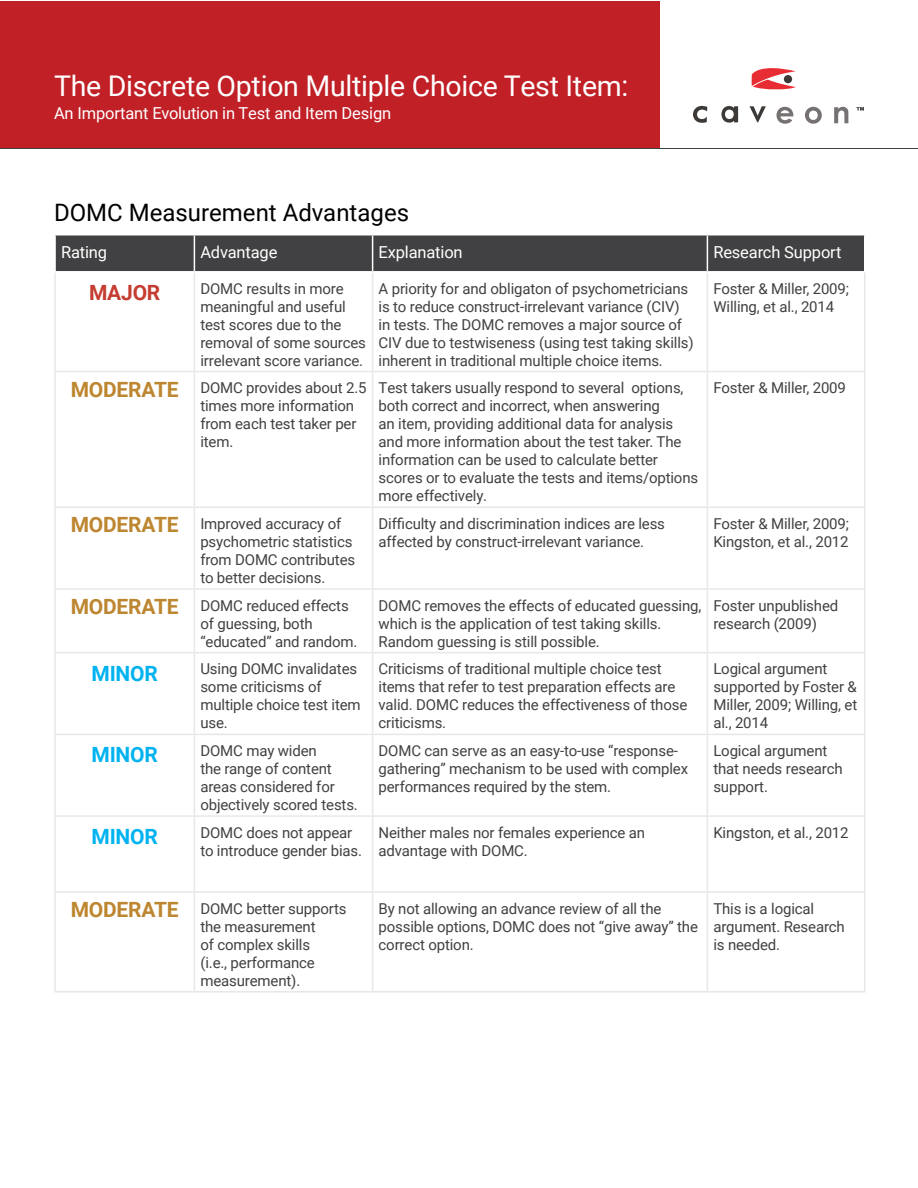
<style>
.page{position:relative;width:918px;height:1188px;background:#fff}
.page>*{position:absolute;margin:0;border:0;box-sizing:border-box;transform-origin:0 0}
.t1{font:28.5px "Roboto";letter-spacing:-.01em;color:#fff}
.t2{font:24px "Roboto";color:#000}
.t3{font:700 21px "Roboto";letter-spacing:-.01em;color:#00b3f0}
.t4{font:700 21px "Roboto";letter-spacing:-.01em;color:#c53c30}
.t5{font:16.5px "Roboto";letter-spacing:-.01em;color:#fff}
.t6{font:15px/18px "Roboto";letter-spacing:-.01em;color:#414042}
.s1{font-weight:700;font-size:21px;color:#bd8630}
</style>
<div class="page">
<div style="left:1px;top:1px;width:659px;height:147px;background:#c02026"></div>
<svg style="left:693px;top:106px;width:73px;height:17px"></svg>
<svg style="left:777px;top:107px;width:71px;height:17px"></svg>
<svg style="left:856px;top:107px;width:8px;height:3px"></svg>
<svg style="left:752px;top:68px;width:44px;height:22px"></svg>
<div style="left:784px;top:75px;width:8px;height:8px;background:#3d3936;border-radius:50%"></div>
<hr style="left:0;top:148px;width:918px;height:1px;background:#414042">
<div style="left:56px;top:236px;width:808px;height:35px;background:#414042"></div>
<hr style="left:194px;top:236px;width:1px;height:35px;background:#fff">
<hr style="left:372px;top:236px;width:1px;height:35px;background:#fff">
<hr style="left:707px;top:236px;width:1px;height:35px;background:#fff">
<hr style="left:194px;top:273px;width:1px;height:98px;background:#e6e7e8">
<hr style="left:372px;top:273px;width:1px;height:98px;background:#e6e7e8">
<hr style="left:707px;top:273px;width:1px;height:98px;background:#e6e7e8">
<hr style="left:54px;top:371px;width:140px;height:1px;background:#e6e7e8">
<hr style="left:194px;top:371px;width:179px;height:1px;background:#e6e7e8">
<hr style="left:194px;top:372px;width:1px;height:134px;background:#e6e7e8">
<hr style="left:373px;top:371px;width:334px;height:1px;background:#e6e7e8">
<hr style="left:372px;top:372px;width:1px;height:134px;background:#e6e7e8">
<hr style="left:707px;top:371px;width:159px;height:1px;background:#e6e7e8">
<hr style="left:707px;top:372px;width:1px;height:134px;background:#e6e7e8">
<hr style="left:54px;top:506px;width:140px;height:2px;background:#e6e7e8">
<hr style="left:194px;top:506px;width:179px;height:2px;background:#e6e7e8">
<hr style="left:194px;top:508px;width:1px;height:80px;background:#e6e7e8">
<hr style="left:373px;top:506px;width:334px;height:2px;background:#e6e7e8">
<hr style="left:372px;top:508px;width:1px;height:80px;background:#e6e7e8">
<hr style="left:707px;top:506px;width:159px;height:2px;background:#e6e7e8">
<hr style="left:707px;top:508px;width:1px;height:80px;background:#e6e7e8">
<hr style="left:54px;top:588px;width:140px;height:2px;background:#e6e7e8">
<hr style="left:194px;top:588px;width:179px;height:2px;background:#e6e7e8">
<hr style="left:194px;top:590px;width:1px;height:62px;background:#e6e7e8">
<hr style="left:373px;top:588px;width:334px;height:2px;background:#e6e7e8">
<hr style="left:372px;top:590px;width:1px;height:62px;background:#e6e7e8">
<hr style="left:707px;top:588px;width:159px;height:2px;background:#e6e7e8">
<hr style="left:707px;top:590px;width:1px;height:62px;background:#e6e7e8">
<hr style="left:54px;top:652px;width:140px;height:1px;background:#e6e7e8">
<hr style="left:194px;top:652px;width:179px;height:1px;background:#e6e7e8">
<hr style="left:194px;top:653px;width:1px;height:81px;background:#e6e7e8">
<hr style="left:373px;top:652px;width:334px;height:1px;background:#e6e7e8">
<hr style="left:372px;top:653px;width:1px;height:81px;background:#e6e7e8">
<hr style="left:707px;top:652px;width:159px;height:1px;background:#e6e7e8">
<hr style="left:707px;top:653px;width:1px;height:81px;background:#e6e7e8">
<hr style="left:54px;top:734px;width:140px;height:1px;background:#e6e7e8">
<hr style="left:194px;top:734px;width:179px;height:1px;background:#e6e7e8">
<hr style="left:194px;top:735px;width:1px;height:80px;background:#e6e7e8">
<hr style="left:373px;top:734px;width:334px;height:1px;background:#e6e7e8">
<hr style="left:372px;top:735px;width:1px;height:80px;background:#e6e7e8">
<hr style="left:707px;top:734px;width:159px;height:1px;background:#e6e7e8">
<hr style="left:707px;top:735px;width:1px;height:80px;background:#e6e7e8">
<hr style="left:54px;top:815px;width:140px;height:2px;background:#e6e7e8">
<hr style="left:194px;top:815px;width:179px;height:2px;background:#e6e7e8">
<hr style="left:194px;top:817px;width:1px;height:74px;background:#e6e7e8">
<hr style="left:373px;top:815px;width:334px;height:2px;background:#e6e7e8">
<hr style="left:372px;top:817px;width:1px;height:74px;background:#e6e7e8">
<hr style="left:707px;top:815px;width:159px;height:2px;background:#e6e7e8">
<hr style="left:707px;top:817px;width:1px;height:74px;background:#e6e7e8">
<hr style="left:54px;top:891px;width:140px;height:2px;background:#e6e7e8">
<hr style="left:194px;top:891px;width:179px;height:2px;background:#e6e7e8">
<hr style="left:194px;top:893px;width:1px;height:98px;background:#e6e7e8">
<hr style="left:373px;top:891px;width:334px;height:2px;background:#e6e7e8">
<hr style="left:372px;top:893px;width:1px;height:98px;background:#e6e7e8">
<hr style="left:707px;top:891px;width:159px;height:2px;background:#e6e7e8">
<hr style="left:707px;top:893px;width:1px;height:98px;background:#e6e7e8">
<hr style="left:54px;top:273px;width:2px;height:98px;background:#e6e7e8">
<hr style="left:864px;top:273px;width:2px;height:98px;background:#e6e7e8">
<hr style="left:54px;top:372px;width:2px;height:134px;background:#e6e7e8">
<hr style="left:864px;top:372px;width:2px;height:134px;background:#e6e7e8">
<hr style="left:54px;top:508px;width:2px;height:80px;background:#e6e7e8">
<hr style="left:864px;top:508px;width:2px;height:80px;background:#e6e7e8">
<hr style="left:54px;top:590px;width:2px;height:62px;background:#e6e7e8">
<hr style="left:864px;top:590px;width:2px;height:62px;background:#e6e7e8">
<hr style="left:54px;top:653px;width:2px;height:81px;background:#e6e7e8">
<hr style="left:864px;top:653px;width:2px;height:81px;background:#e6e7e8">
<hr style="left:54px;top:735px;width:2px;height:80px;background:#e6e7e8">
<hr style="left:864px;top:735px;width:2px;height:80px;background:#e6e7e8">
<hr style="left:54px;top:817px;width:2px;height:74px;background:#e6e7e8">
<hr style="left:864px;top:817px;width:2px;height:74px;background:#e6e7e8">
<hr style="left:54px;top:893px;width:2px;height:98px;background:#e6e7e8">
<hr style="left:864px;top:893px;width:2px;height:98px;background:#e6e7e8">
<hr style="left:54px;top:991px;width:140px;height:2px;background:#e6e7e8">
<hr style="left:194px;top:991px;width:179px;height:2px;background:#e6e7e8">
<hr style="left:373px;top:991px;width:334px;height:2px;background:#e6e7e8">
<hr style="left:707px;top:991px;width:159px;height:2px;background:#e6e7e8">
<h1 class="t1" style="left:54px;top:66px;width:576px">The Discrete Option Multiple Choice Test Item:</h1>
<p class="t5" style="left:54px;top:102px;width:339px">An Important Evolution in Test and Item Design</p>
<h2 class="t2" style="left:54px;top:196px;width:357px">DOMC Measurement Advantages</h2>
<p class="t5" style="left:61px;top:241px;width:48px">Rating</p>
<p class="t5" style="left:200px;top:241px;width:79px">Advantage</p>
<p class="t5" style="left:379px;top:241px;width:86px">Explanation</p>
<p class="t5" style="left:713px;top:241px;width:130px">Research Support</p>
<h3 class="t4" style="left:89px;top:278px;width:73px">MAJOR</h3>
<p class="t6" style="left:200px;top:279px;width:167px">DOMC results in more meaningful and useful test scores due to the removal of some sources irrelevant score variance.</p>
<p class="t6" style="left:379px;top:279px;width:317px">A priority for and obligaton of psychometricians is to reduce construct-irrelevant variance (CIV) in tests. The DOMC removes a major source of CIV due to testwiseness (using test taking skills) inherent in traditional multiple choice items.</p>
<p class="t6" style="left:713px;top:279px;width:137px">Foster &amp; Miller, 2009;<br>Willing, et al., 2014</p>
<p class="t6" style="left:200px;top:378px;width:168px;text-indent:-130px"><span class="s1">MODERATE</span> DOMC provides about 2.5 times more information from each test taker per item.</p>
<p class="t6" style="left:379px;top:378px;width:321px">Test takers usually respond to several options, both correct and incorrect, when answering<br>an item, providing additional data for analysis and more information about the test taker. The information can be used to calculate better scores or to evaluate the tests and items/options more effectively.</p>
<p class="t6" style="left:713px;top:378px;width:134px">Foster &amp; Miller, 2009</p>
<p class="t6" style="left:200px;top:514px;width:156px;text-indent:-130px"><span class="s1">MODERATE</span> Improved accuracy of psychometric statistics from DOMC contributes to better decisions.</p>
<p class="t6" style="left:379px;top:514px;width:288px">Difficulty and discrimination indices are less affected by construct-irrelevant variance.</p>
<p class="t6" style="left:713px;top:514px;width:137px">Foster &amp; Miller, 2009;<br>Kingston, et al., 2012</p>
<p class="t6" style="left:200px;top:596px;width:159px;text-indent:-130px"><span class="s1">MODERATE</span> DOMC reduced effects of guessing, both “educated” and random.</p>
<p class="t6" style="left:379px;top:596px;width:324px">DOMC removes the effects of educated guessing, which is the application of test taking skills.<br>Random guessing is still possible.</p>
<p class="t6" style="left:713px;top:596px;width:126px">Foster unpublished research (2009)</p>
<h3 class="t3" style="left:92px;top:658px;width:68px">MINOR</h3>
<p class="t6" style="left:200px;top:660px;width:162px">Using DOMC invalidates some criticisms of multiple choice test item use.</p>
<p class="t6" style="left:379px;top:660px;width:310px">Criticisms of traditional multiple choice test items that refer to test preparation effects are valid. DOMC reduces the effectiveness of those criticisms.</p>
<p class="t6" style="left:713px;top:660px;width:145px">Logical argument supported by Foster &amp;<br>Miller, 2009; Willing, et al., 2014</p>
<h3 class="t3" style="left:92px;top:740px;width:68px">MINOR</h3>
<p class="t6" style="left:200px;top:741px;width:159px">DOMC may widen<br>the range of content areas considered for objectively scored tests.</p>
<p class="t6" style="left:379px;top:741px;width:311px">DOMC can serve as an easy-to-use “response&shy;gathering” mechanism to be used with complex performances required by the stem.</p>
<p class="t6" style="left:713px;top:741px;width:131px">Logical argument that needs research support.</p>
<h3 class="t3" style="left:92px;top:822px;width:68px">MINOR</h3>
<p class="t6" style="left:200px;top:823px;width:163px">DOMC does not appear to introduce gender bias.</p>
<p class="t6" style="left:379px;top:823px;width:268px">Neither males nor females experience an advantage with DOMC.</p>
<p class="t6" style="left:713px;top:823px;width:137px">Kingston, et al., 2012</p>
<p class="t6" style="left:200px;top:899px;width:148px;text-indent:-130px"><span class="s1">MODERATE</span> DOMC better supports the measurement<br>of complex skills<br>(i.e., performance measurement).</p>
<p class="t6" style="left:379px;top:899px;width:321px">By not allowing an advance review of all the possible options, DOMC does not “give away” the correct option.</p>
<p class="t6" style="left:713px;top:899px;width:133px">This is a logical argument. Research is needed.</p>
</div>
